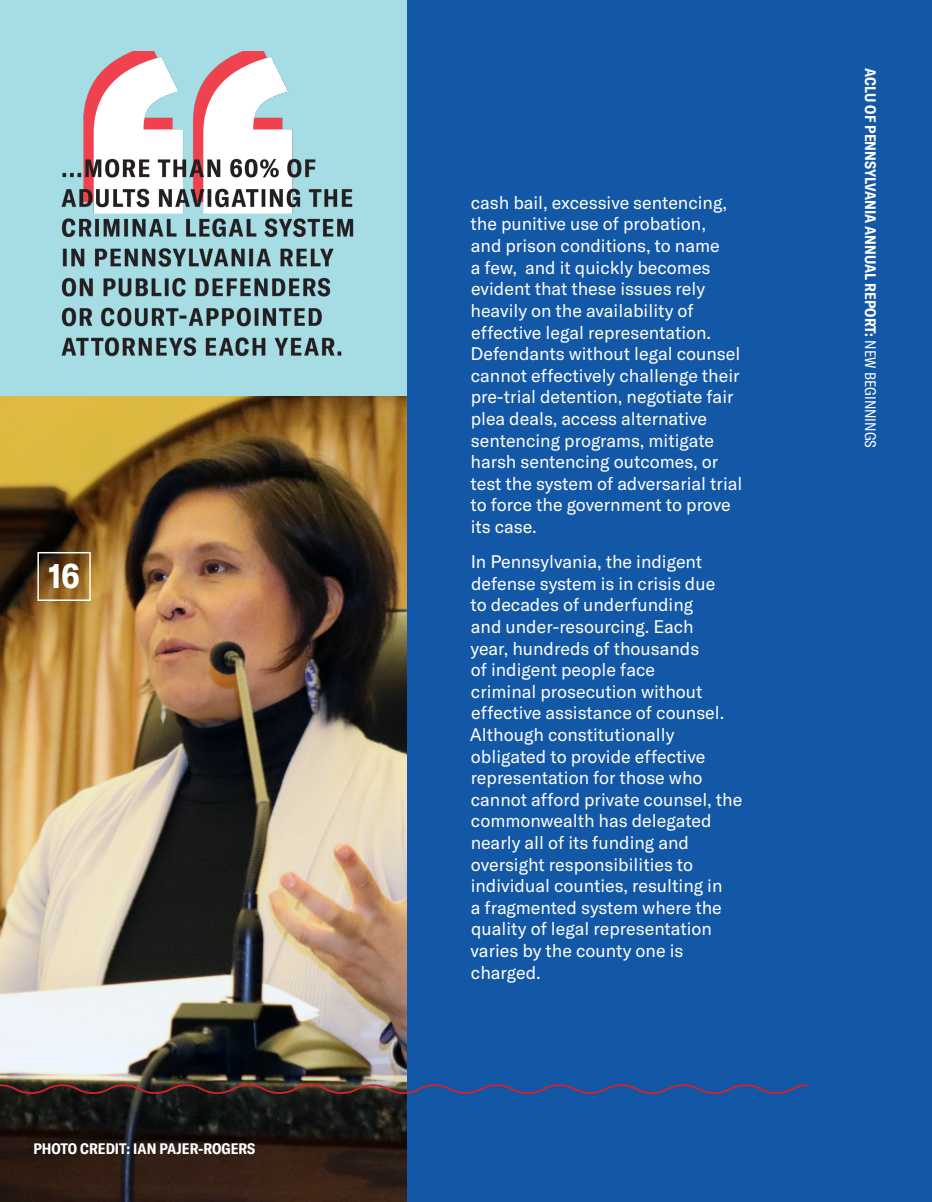
<style>
.page{position:relative;width:932px;height:1202px;background:#fff}
.page>*{position:absolute;margin:0;border:0;box-sizing:border-box;transform-origin:0 0}
.t1{font:700 condensed 34.5px "GT America";color:#fff}
.Justify{font:18px/21.6px "GT America";color:#fff}
.t2{font:700 condensed 15px "GT America";color:#fff}
.s1{font-weight:400}
</style>
<div class="page">
<div style="left:406px;top:0;width:526px;height:1202px;background:#1357a7"></div>
<img style="left:0;top:396px;width:406px;height:806px">
<div style="left:37px;top:552px;width:54px;height:49px;border:2px solid #fff"></div>
<svg style="left:0;top:1083px;width:808px;height:11px"></svg>
<div style="left:0;top:0;width:406px;height:396px;background:#a6dce4"></div>
<img style="left:62px;top:51px;width:292px;height:306px">
<p class="t1" style="left:48px;top:554px;width:33px">16</p>
<p class="t2" style="left:34px;top:1139px;width:223px">PHOTO CREDIT: IAN PAJER-ROGERS</p>
<p class="Justify" style="left:470px;top:192px;width:273px">cash bail, excessive sentencing, the punitive use of probation,<br>and prison conditions, to name<br>a few, and it quickly becomes evident that these issues rely heavily on the availability of effective legal representation.<br>Defendants without legal counsel cannot effectively challenge their pre-trial detention, negotiate fair plea deals, access alternative sentencing programs, mitigate harsh sentencing outcomes, or test the system of adversarial trial to force the government to prove its case.</p>
<p class="Justify" style="left:470px;top:551px;width:274px">In Pennsylvania, the indigent defense system is in crisis due<br>to decades of underfunding<br>and under-resourcing. Each<br>year, hundreds of thousands<br>of indigent people face<br>criminal prosecution without effective assistance of counsel.<br>Although constitutionally obligated to provide effective representation for those who cannot afford private counsel, the commonwealth has delegated nearly all of its funding and oversight responsibilities to individual counties, resulting in<br>a fragmented system where the quality of legal representation varies by the county one is charged.</p>
<p class="t2" style="left:879px;top:68px;width:381px;rotate:90deg">ACLU OF PENNSYLVANIA ANNUAL REPORT: <span class="s1">NEW BEGINNINGS</span></p>
</div>
